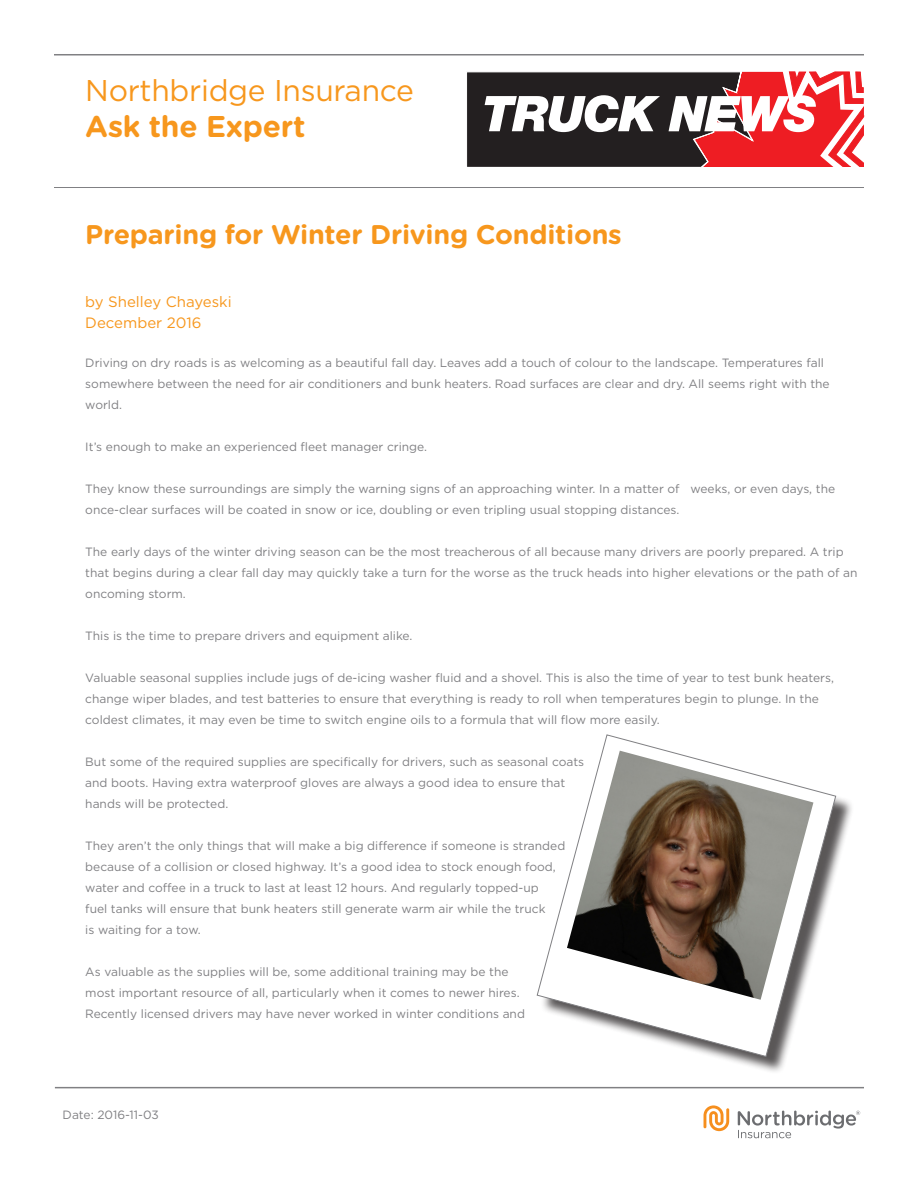
<style>
.page{position:relative;width:918px;height:1188px;background:#fff}
.page>*{position:absolute;margin:0;border:0;box-sizing:border-box;transform-origin:0 0}
.t1{font:30px/36px "Gotham";letter-spacing:-.01em;color:#f7971d}
.t2{font:700 27px "Gotham Rounded";letter-spacing:-.01em;color:#f7971d}
.t3{font:15px "Gotham";color:#f7971d}
.Body_Text{font:12px/21px "Gotham";color:#808083}
.s1{font-family:"Gotham Rounded";font-weight:700}
</style>
<div class="page">
<svg style="left:704px;top:1105px;width:25px;height:26px"></svg>
<svg style="left:738px;top:1111px;width:122px;height:27px"></svg>
<hr style="left:55px;top:1087px;width:809px;height:1px;background:#808083">
<hr style="left:54px;top:187px;width:810px;height:1px;background:#808083">
<hr style="left:54px;top:54px;width:810px;height:1px;background:#808083">
<svg style="left:467px;top:71px;width:397px;height:95px"></svg>
<div style="left:540px;top:738px;width:314px;height:337px;background:#231f20;opacity:.75"></div>
<svg style="left:536px;top:734px;width:301px;height:323px"></svg>
<img style="left:567px;top:751px;width:246px;height:249px">
<p class="t1" style="left:85px;top:71px;width:330px">Northbridge Insurance<br><span class="s1">Ask the Expert</span></p>
<p class="t2" style="left:85px;top:215px;width:538px">Preparing for Winter Driving Conditions</p>
<p class="t3" style="left:85px;top:292px;width:148px">by Shelley Chayeski</p>
<p class="t3" style="left:85px;top:313px;width:118px">December 2016</p>
<p class="Body_Text" style="left:85px;top:352px;width:746px">Driving on dry roads is as welcoming as a beautiful fall day. Leaves add a touch of colour to the landscape. Temperatures fall somewhere between the need for air conditioners and bunk heaters. Road surfaces are clear and dry. All seems right with the world.</p>
<p class="Body_Text" style="left:85px;top:436px;width:343px">It’s enough to make an experienced fleet manager cringe.</p>
<p class="Body_Text" style="left:85px;top:478px;width:751px">They know these surroundings are simply the warning signs of an approaching winter. In a matter of weeks, or even days, the once-clear surfaces will be coated in snow or ice, doubling or even tripling usual stopping distances.</p>
<p class="Body_Text" style="left:85px;top:541px;width:774px">The early days of the winter driving season can be the most treacherous of all because many drivers are poorly prepared. A trip that begins during a clear fall day may quickly take a turn for the worse as the truck heads into higher elevations or the path of an oncoming storm.</p>
<p class="Body_Text" style="left:85px;top:625px;width:329px">This is the time to prepare drivers and equipment alike.</p>
<p class="Body_Text" style="left:85px;top:667px;width:750px">Valuable seasonal supplies include jugs of de-icing washer fluid and a shovel. This is also the time of year to test bunk heaters, change wiper blades, and test batteries to ensure that everything is ready to roll when temperatures begin to plunge. In the coldest climates, it may even be time to switch engine oils to a formula that will flow more easily.</p>
<p class="Body_Text" style="left:85px;top:751px;width:500px">But some of the required supplies are specifically for drivers, such as seasonal coats and boots. Having extra waterproof gloves are always a good idea to ensure that hands will be protected.</p>
<p class="Body_Text" style="left:85px;top:835px;width:481px">They aren’t the only things that will make a big difference if someone is stranded because of a collision or closed highway. It’s a good idea to stock enough food, water and coffee in a truck to last at least 12 hours. And regularly topped-up<br>fuel tanks will ensure that bunk heaters still generate warm air while the truck<br>is waiting for a tow.</p>
<p class="Body_Text" style="left:85px;top:961px;width:441px">As valuable as the supplies will be, some additional training may be the most important resource of all, particularly when it comes to newer hires.<br>Recently licensed drivers may have never worked in winter conditions and</p>
<p class="Body_Text" style="left:63px;top:1104px;width:98px">Date: 2016-11-03</p>
</div>
